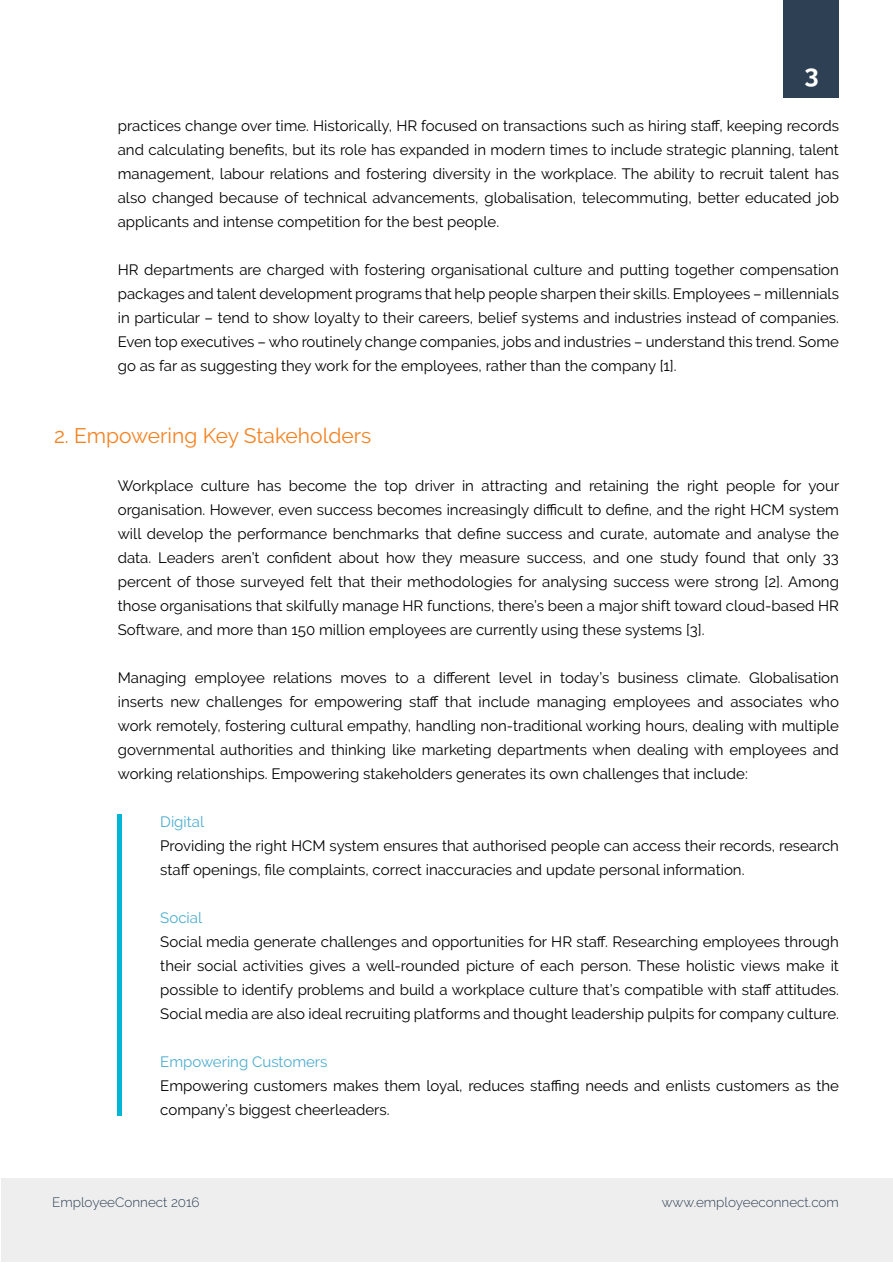
<style>
.page{position:relative;width:893px;height:1263px;background:#fff}
.page>*{position:absolute;margin:0;border:0;box-sizing:border-box;transform-origin:0 0}
.t1{font:700 25.5px "Raleway";color:#fff}
.t2{font:21px "Raleway";color:#f58220}
.t3{font:15px/24px "Raleway";color:#000;text-align:justify}
.t4{font:15px "Raleway";color:#4cadcf}
.t5{font:300 13.5px "Raleway";color:#2e4054}
</style>
<div class="page">
<div style="left:784px;top:0;width:55px;height:98px;background:#2e4054"></div>
<div style="left:1px;top:1179px;width:891px;height:83px;background:#eee"></div>
<div style="left:117px;top:814px;width:5px;height:302px;background:#00b5d6"></div>
<h1 class="t1" style="left:804px;top:59px;width:16px">3</h1>
<p class="t3" style="left:118px;top:114px;width:723px">practices change over time. Historically, HR focused on transactions such as hiring staff, keeping records and calculating benefits, but its role has expanded in modern times to include strategic planning, talent management, labour relations and fostering diversity in the workplace. The ability to recruit talent has also changed because of technical advancements, globalisation, telecommuting, better educated job applicants and intense competition for the best people.</p>
<p class="t3" style="left:118px;top:258px;width:723px">HR departments are charged with fostering organisational culture and putting together compensation packages and talent development programs that help people sharpen their skills. Employees – millennials in particular – tend to show loyalty to their careers, belief systems and industries instead of companies.<br>Even top executives – who routinely change companies, jobs and industries – understand this trend. Some go as far as suggesting they work for the employees, rather than the company [1].</p>
<h2 class="t2" style="left:54px;top:423px;width:319px">2. Empowering Key Stakeholders</h2>
<p class="t3" style="left:118px;top:474px;width:723px">Workplace culture has become the top driver in attracting and retaining the right people for your organisation. However, even success becomes increasingly difficult to define, and the right HCM system will develop the performance benchmarks that define success and curate, automate and analyse the data. Leaders aren’t confident about how they measure success, and one study found that only 33 percent of those surveyed felt that their methodologies for analysing success were strong [2]. Among those organisations that skilfully manage HR functions, there’s been a major shift toward cloud-based HR Software, and more than 150 million employees are currently using these systems [3].</p>
<p class="t3" style="left:118px;top:666px;width:723px">Managing employee relations moves to a different level in today’s business climate. Globalisation inserts new challenges for empowering staff that include managing employees and associates who work remotely, fostering cultural empathy, handling non-traditional working hours, dealing with multiple governmental authorities and thinking like marketing departments when dealing with employees and working relationships. Empowering stakeholders generates its own challenges that include:</p>
<p class="t4" style="left:160px;top:813px;width:45px">Digital</p>
<p class="t3" style="left:160px;top:834px;width:680px">Providing the right HCM system ensures that authorised people can access their records, research staff openings, file complaints, correct inaccuracies and update personal information.</p>
<p class="t4" style="left:160px;top:909px;width:43px">Social</p>
<p class="t3" style="left:160px;top:930px;width:680px">Social media generate challenges and opportunities for HR staff. Researching employees through their social activities gives a well-rounded picture of each person. These holistic views make it possible to identify problems and build a workplace culture that’s compatible with staff attitudes.<br>Social media are also ideal recruiting platforms and thought leadership pulpits for company culture.</p>
<p class="t4" style="left:160px;top:1053px;width:169px">Empowering Customers</p>
<p class="t3" style="left:160px;top:1074px;width:680px">Empowering customers makes them loyal, reduces staffing needs and enlists customers as the company’s biggest cheerleaders.</p>
<p class="t5" style="left:52px;top:1194px;width:149px">EmployeeConnect 2016</p>
<p class="t5" style="left:662px;top:1194px;width:179px">www.employeeconnect.com</p>
</div>
